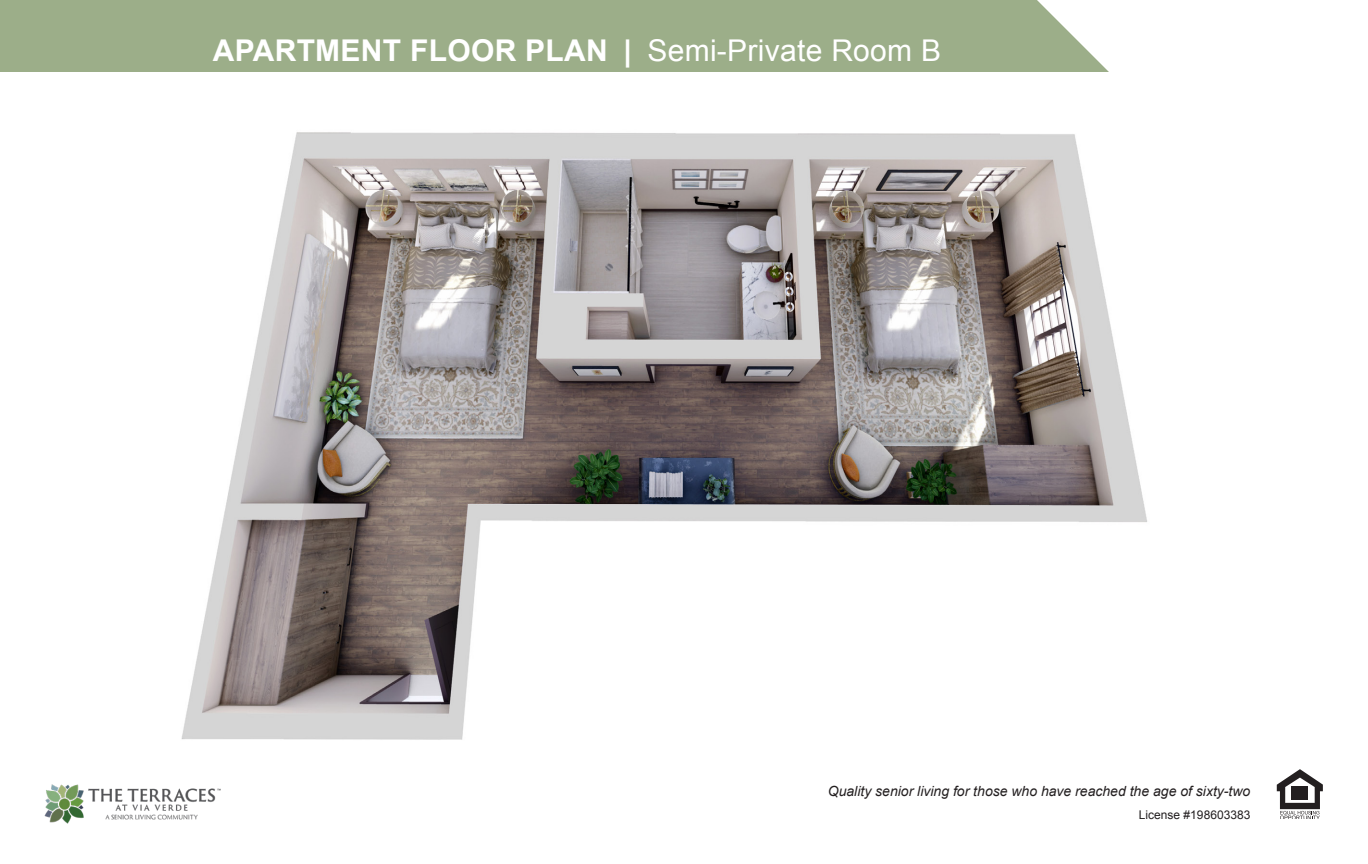
<style>
.page{position:relative;width:1368px;height:864px;background:#fff}
.page>*{position:absolute;margin:0;border:0;box-sizing:border-box;transform-origin:0 0}
.Paragraph_Style_1{font:700 30px "Arial";letter-spacing:.01em;color:#fff}
.t1{font:italic 14px "Arial";color:#231f20}
.t2{font:12px "Arial";color:#231f20}
.s1{font-weight:400}
</style>
<div class="page">
<div style="left:0;top:0;width:1109px;height:72px;background:#9cae89"></div>
<img style="left:44px;top:784px;width:177px;height:40px">
<svg style="left:1277px;top:769px;width:46px;height:50px"></svg>
<div style="left:1292px;top:786px;width:16px;height:6px;background:#231f20"></div>
<div style="left:1292px;top:793px;width:16px;height:7px;background:#231f20"></div>
<img style="left:181px;top:132px;width:966px;height:608px">
<p class="Paragraph_Style_1" style="left:213px;top:30px;width:730px">APARTMENT FLOOR PLAN | <span class="s1">Semi-Private Room B</span></p>
<p class="t1" style="left:828px;top:782px;width:424px">Quality senior living for those who have reached the age of sixty-two</p>
<p class="t2" style="left:1139px;top:807px;width:113px">License #198603383</p>
</div>
